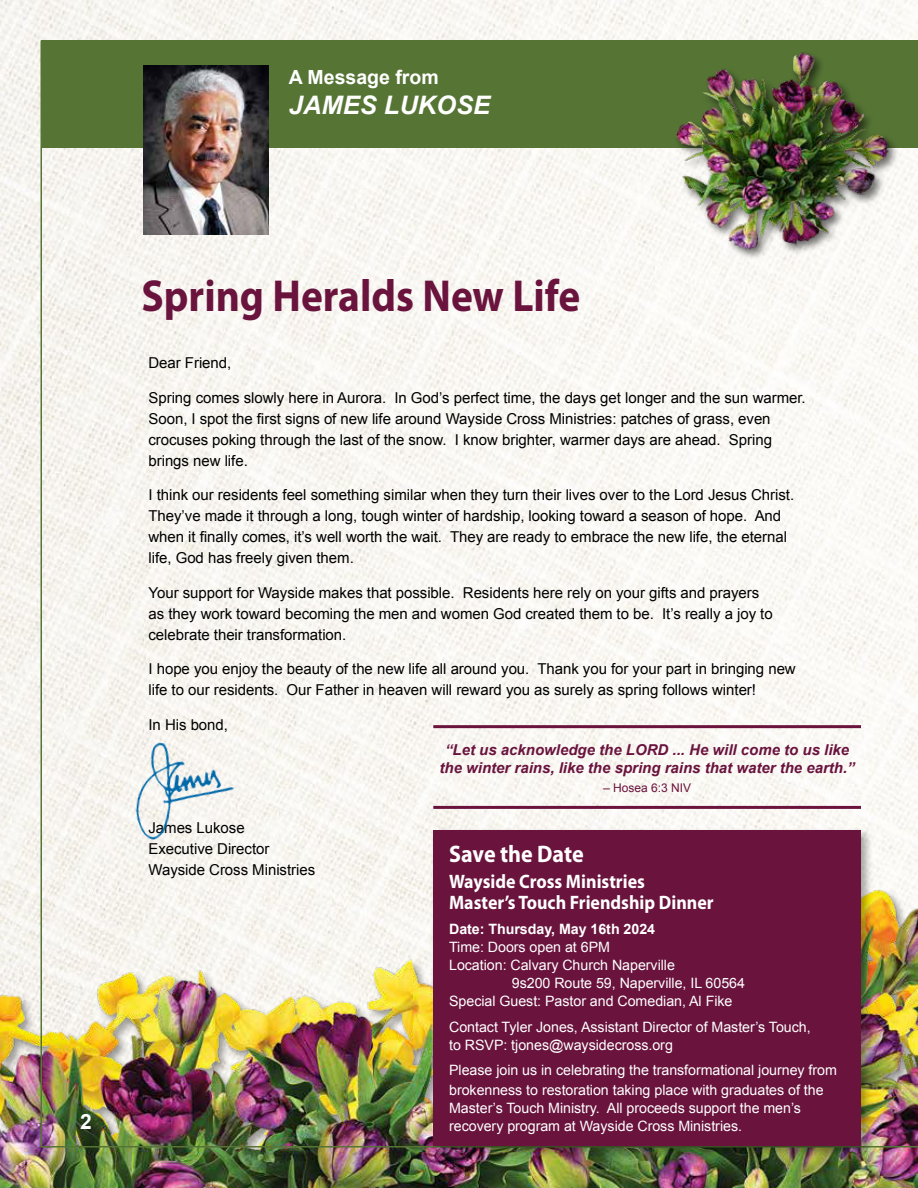
<style>
.page{position:relative;width:918px;height:1188px;background:#fff}
.page>*{position:absolute;margin:0;border:0;box-sizing:border-box;transform-origin:0 0}
.t1{font:700 45px "Myriad Pro";color:#69133d;scale:.92 1}
.t2{font:italic 700 25.5px "Arial";color:#fff}
.t3{font:700 24px "Myriad Pro";letter-spacing:-.005em;color:#fff;scale:.92 1}
.t4{font:700 21px "Arial";color:#fff}
.t5{font:700 19.5px/21px "Myriad Pro";color:#fff;scale:.92 1}
.t6{font:700 19.5px "Arial";color:#fff}
.t7{font:15px/21px "Arial";letter-spacing:-.005em;color:#000}
.t8{font:italic 700 15px/17.7px "Arial";color:#69133d;text-align:center}
.t9{font:14.25px/18px "Arial";letter-spacing:-.005em;color:#fff}
.t10{font:700 14.25px "Arial";letter-spacing:-.005em;color:#fff}
.t11{font:12px "Arial";color:#69133d}
</style>
<div class="page">
<img style="left:0;top:0;width:918px;height:912px">
<img style="left:0;top:912px;width:917px;height:276px">
<img style="left:41px;top:40px;width:877px;height:1107px">
<div style="left:430px;top:827px;width:444px;height:332px;background:#000;opacity:.35"></div>
<div style="left:433px;top:831px;width:428px;height:315px;background:#69133d"></div>
<h3 class="t6" style="left:289px;top:70px;width:151px">A Message from</h3>
<h2 class="t2" style="left:289px;top:96px;width:203px">JAMES LUKOSE</h2>
<h3 class="t4" style="left:80px;top:1114px;width:13px">2</h3>
<h1 class="t1" style="left:142px;top:278px;width:479px">Spring Heralds New Life</h1>
<p class="t7" style="left:148px;top:354px;width:84px">Dear Friend,</p>
<p class="t7" style="left:148px;top:388px;width:659px">Spring comes slowly here in Aurora. In God’s perfect time, the days get longer and the sun warmer.<br>Soon, I spot the first signs of new life around Wayside Cross Ministries: patches of grass, even crocuses poking through the last of the snow. I know brighter, warmer days are ahead. Spring brings new life.</p>
<p class="t7" style="left:148px;top:486px;width:647px">I think our residents feel something similar when they turn their lives over to the Lord Jesus Christ.<br>They’ve made it through a long, tough winter of hardship, looking toward a season of hope. And when it finally comes, it’s well worth the wait. They are ready to embrace the new life, the eternal life, God has freely given them.</p>
<p class="t7" style="left:149px;top:583px;width:626px">Your support for Wayside makes that possible. Residents here rely on your gifts and prayers as they work toward becoming the men and women God created them to be. It’s really a joy to celebrate their transformation.</p>
<p class="t7" style="left:149px;top:660px;width:649px">I hope you enjoy the beauty of the new life all around you. Thank you for your part in bringing new life to our residents. Our Father in heaven will reward you as surely as spring follows winter!</p>
<p class="t7" style="left:149px;top:715px;width:81px">In His bond,</p>
<p class="t7" style="left:149px;top:819px;width:168px">James Lukose<br>Executive Director<br>Wayside Cross Ministries</p>
<p class="t8" style="left:440px;top:742px;width:417px">“Let us acknowledge the LORD ... He will come to us like the winter rains, like the spring rains that water the earth.”</p>
<p class="t11" style="left:603px;top:784px;width:90px">– Hosea 6:3 NIV</p>
<h3 class="t3" style="left:449px;top:845px;width:148px">Save the Date</h3>
<h3 class="t5" style="left:449px;top:872px;width:289px">Wayside Cross Ministries<br>Master’s Touch Friendship Dinner</h3>
<p class="t10" style="left:449px;top:924px;width:208px">Date: Thursday, May 16th 2024</p>
<p class="t9" style="left:449px;top:940px;width:162px">Time: Doors open at 6PM</p>
<p class="t9" style="left:449px;top:958px;width:227px">Location: Calvary Church Naperville</p>
<p class="t9" style="left:512px;top:976px;width:235px">9s200 Route 59, Naperville, IL 60564</p>
<p class="t9" style="left:449px;top:994px;width:285px">Special Guest: Pastor and Comedian, Al Fike</p>
<p class="t9" style="left:449px;top:1019px;width:363px">Contact Tyler Jones, Assistant Director of Master’s Touch, to RSVP: tjones@waysidecross.org</p>
<p class="t9" style="left:449px;top:1062px;width:389px;line-height:19.5px">Please join us in celebrating the transformational journey from brokenness to restoration taking place with graduates of the</p>
<p class="t9" style="left:449px;top:1100px;width:353px">Master’s Touch Ministry. All proceeds support the men’s recovery program at Wayside Cross Ministries.</p>
</div>
